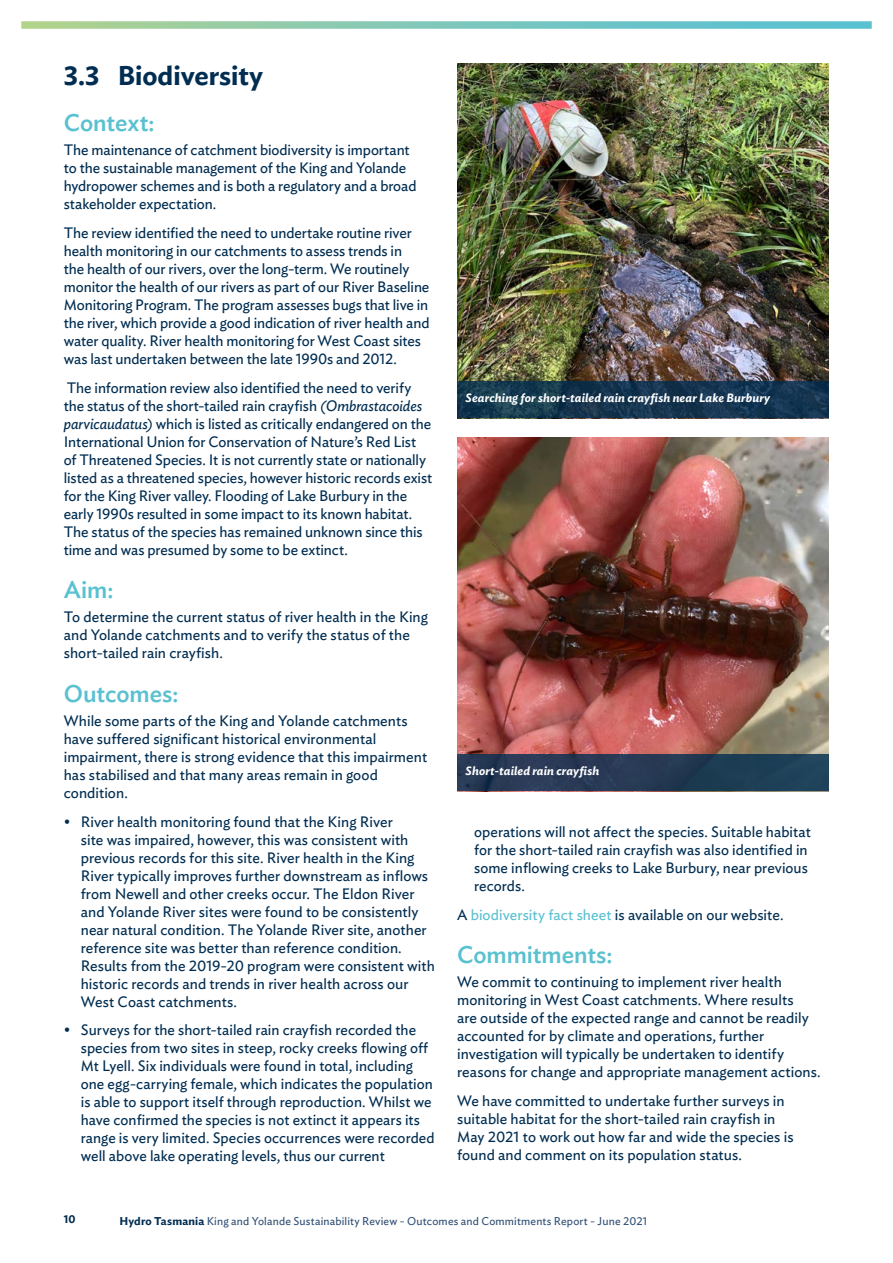
<style>
.page{position:relative;width:893px;height:1263px;background:#fff}
.page>*{position:absolute;margin:0;border:0;box-sizing:border-box;transform-origin:0 0}
.B_HEADER{font:600 27px "Ideal Sans";color:#002d51}
.C_HEADER{font:500 24px "Ideal Sans";letter-spacing:-.005em;color:#5ac1d0}
.BODY_COPY{font:15px/18px "Ideal Sans";color:#002d51}
.LABLE_B{font:italic 600 12px "Ideal Sans";letter-spacing:.015em;color:#fff}
.t1{font:11.25px "Ideal Sans";letter-spacing:.015em;color:#315075}
.t2{font:600 11.25px "Ideal Sans";color:#002d51}
.s1{font-style:italic}
.s2{color:#5ac1d0}
.s3{font-weight:600;color:#002d51}
</style>
<div class="page">
<svg style="left:21px;top:21px;width:851px;height:8px;background:#88cbba"></svg>
<img style="left:457px;top:437px;width:371px;height:317px">
<div style="left:457px;top:754px;width:371px;height:37px;background:#253b55"></div>
<img style="left:457px;top:64px;width:371px;height:317px">
<svg style="left:457px;top:381px;width:371px;height:37px;background:#15364f"></svg>
<p class="B_HEADER" style="left:64px;top:55px;width:201px">3.3 Biodiversity</p>
<p class="C_HEADER" style="left:64px;top:104px;width:92px">Context:</p>
<p class="BODY_COPY" style="left:64px;top:140px;width:354px">The maintenance of catchment biodiversity is important to the sustainable management of the King and Yolande hydropower schemes and is both a regulatory and a broad stakeholder expectation.</p>
<p class="BODY_COPY" style="left:64px;top:223px;width:367px">The review identified the need to undertake routine river health monitoring in our catchments to assess trends in<br>the health of our rivers, over the long-term. We routinely monitor the health of our rivers as part of our River Baseline Monitoring Program. The program assesses bugs that live in the river, which provide a good indication of river health and water quality. River health monitoring for West Coast sites was last undertaken between the late 1990s and 2012.</p>
<p class="BODY_COPY" style="left:64px;top:377px;width:370px">The information review also identified the need to verify the status of the short-tailed rain crayfish <span class="s1">(Ombrastacoides parvicaudatus)</span> which is listed as critically endangered on the International Union for Conservation of Nature’s Red List of Threatened Species. It is not currently state or nationally listed as a threatened species, however historic records exist for the King River valley. Flooding of Lake Burbury in the early 1990s resulted in some impact to its known habitat.<br>The status of the species has remained unknown since this time and was presumed by some to be extinct.</p>
<p class="C_HEADER" style="left:64px;top:571px;width:51px">Aim:</p>
<p class="BODY_COPY" style="left:64px;top:607px;width:366px">To determine the current status of river health in the King and Yolande catchments and to verify the status of the short-tailed rain crayfish.</p>
<p class="C_HEADER" style="left:64px;top:675px;width:116px">Outcomes:</p>
<p class="BODY_COPY" style="left:64px;top:711px;width:365px">While some parts of the King and Yolande catchments have suffered significant historical environmental impairment, there is strong evidence that this impairment has stabilised and that many areas remain in good condition.</p>
<p class="BODY_COPY" style="left:81px;top:811px;width:356px;text-indent:-17px">• River health monitoring found that the King River<br>site was impaired, however, this was consistent with previous records for this site. River health in the King River typically improves further downstream as inflows from Newell and other creeks occur. The Eldon River and Yolande River sites were found to be consistently near natural condition. The Yolande River site, another reference site was better than reference condition.<br>Results from the 2019-20 program were consistent with historic records and trends in river health across our West Coast catchments.</p>
<p class="BODY_COPY" style="left:81px;top:1020px;width:355px;text-indent:-17px">• Surveys for the short-tailed rain crayfish recorded the species from two sites in steep, rocky creeks flowing off Mt Lyell. Six individuals were found in total, including one egg-carrying female, which indicates the population is able to support itself through reproduction. Whilst we have confirmed the species is not extinct it appears its range is very limited. Species occurrences were recorded well above lake operating levels, thus our current</p>
<p class="LABLE_B" style="left:466px;top:389px;width:306px">Searching for short-tailed rain crayfish near Lake Burbury</p>
<p class="LABLE_B" style="left:466px;top:762px;width:135px">Short-tailed rain crayfish</p>
<p class="BODY_COPY" style="left:474px;top:821px;width:338px">operations will not affect the species. Suitable habitat for the short-tailed rain crayfish was also identified in some inflowing creeks to Lake Burbury, near previous records.</p>
<p class="BODY_COPY" style="left:457px;top:904px;width:328px">A <span class="s2">biodiversity fact sheet</span> is available on our website.</p>
<p class="C_HEADER" style="left:457px;top:936px;width:157px">Commitments:</p>
<p class="BODY_COPY" style="left:457px;top:972px;width:365px">We commit to continuing to implement river health monitoring in West Coast catchments. Where results<br>are outside of the expected range and cannot be readily accounted for by climate and operations, further investigation will typically be undertaken to identify reasons for change and appropriate management actions.</p>
<p class="BODY_COPY" style="left:457px;top:1090px;width:338px">We have committed to undertake further surveys in suitable habitat for the short-tailed rain crayfish in May 2021 to work out how far and wide the species is found and comment on its population status.</p>
<p class="t2" style="left:64px;top:1210px;width:13px">10</p>
<p class="t1" style="left:119px;top:1212px;width:529px"><span class="s3">Hydro Tasmania</span> King and Yolande Sustainability Review - Outcomes and Commitments Report - June 2021</p>
</div>
